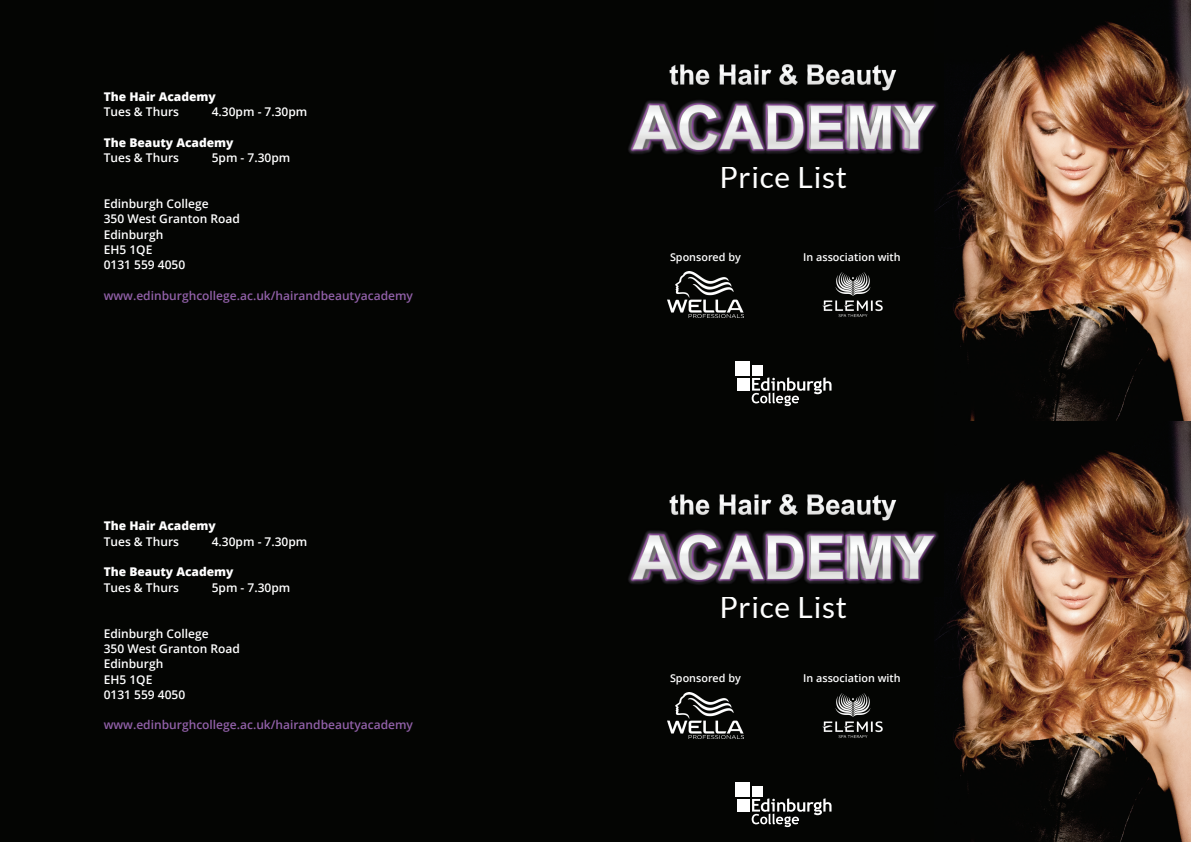
<style>
.page{position:relative;width:1191px;height:842px;background:#040503}
.page>*{position:absolute;margin:0;border:0;box-sizing:border-box;transform-origin:0 0}
.t1{font:30px "Lato";letter-spacing:.025em;color:#fff}
.t2{font:600 12px/15.3px "Open Sans";color:#fff}
.t3{font:600 12px "Open Sans";color:#9160a8}
.t4{font:800 12px "Open Sans";color:#fff}
.t5{font:600 10.8px "Open Sans";color:#fff}
</style>
<div class="page">
<img style="left:935px;top:0;width:256px;height:421px">
<svg style="left:751px;top:377px;width:80px;height:29px"></svg>
<div style="left:737px;top:378px;width:12px;height:13px;background:#fff"></div>
<div style="left:735px;top:361px;width:14px;height:15px;background:#fff"></div>
<div style="left:752px;top:365px;width:11px;height:11px;background:#fff"></div>
<svg style="left:936px;top:421px;width:255px;height:421px"></svg>
<img style="left:628px;top:54px;width:315px;height:112px">
<img style="left:667px;top:271px;width:76px;height:46px">
<img style="left:822px;top:272px;width:61px;height:45px">
<img style="left:628px;top:484px;width:315px;height:112px">
<svg style="left:751px;top:798px;width:80px;height:29px"></svg>
<div style="left:737px;top:799px;width:12px;height:12px;background:#fff"></div>
<div style="left:735px;top:782px;width:14px;height:15px;background:#fff"></div>
<div style="left:752px;top:786px;width:11px;height:11px;background:#fff"></div>
<img style="left:667px;top:692px;width:76px;height:46px">
<img style="left:822px;top:693px;width:61px;height:45px">
<p class="t4" style="left:104px;top:87px;width:114px">The Hair Academy</p>
<p class="t2" style="left:104px;top:104px;width:77px">Tues &amp; Thurs</p>
<p class="t2" style="left:212px;top:104px;width:97px">4.30pm - 7.30pm</p>
<p class="t4" style="left:104px;top:133px;width:131px">The Beauty Academy</p>
<p class="t2" style="left:104px;top:150px;width:77px">Tues &amp; Thurs</p>
<p class="t2" style="left:212px;top:150px;width:80px">5pm - 7.30pm</p>
<p class="t2" style="left:104px;top:196px;width:138px">Edinburgh College<br>350 West Granton Road<br>Edinburgh<br>EH5 1QE<br>0131 559 4050</p>
<p class="t3" style="left:104px;top:287px;width:311px">www.edinburghcollege.ac.uk/hairandbeautyacademy</p>
<p class="t4" style="left:104px;top:517px;width:114px">The Hair Academy</p>
<p class="t2" style="left:104px;top:533px;width:77px">Tues &amp; Thurs</p>
<p class="t2" style="left:212px;top:533px;width:97px">4.30pm - 7.30pm</p>
<p class="t4" style="left:104px;top:563px;width:131px">The Beauty Academy</p>
<p class="t2" style="left:104px;top:579px;width:77px">Tues &amp; Thurs</p>
<p class="t2" style="left:212px;top:579px;width:80px">5pm - 7.30pm</p>
<p class="t2" style="left:104px;top:625px;width:138px">Edinburgh College<br>350 West Granton Road<br>Edinburgh<br>EH5 1QE<br>0131 559 4050</p>
<p class="t3" style="left:104px;top:717px;width:311px">www.edinburghcollege.ac.uk/hairandbeautyacademy</p>
<h1 class="t1" style="left:719px;top:160px;width:129px">Price List</h1>
<p class="t5" style="left:670px;top:250px;width:72px">Sponsored by</p>
<p class="t5" style="left:803px;top:250px;width:99px">In association with</p>
<h1 class="t1" style="left:719px;top:590px;width:129px">Price List</h1>
<p class="t5" style="left:670px;top:670px;width:72px">Sponsored by</p>
<p class="t5" style="left:803px;top:670px;width:99px">In association with</p>
</div>
